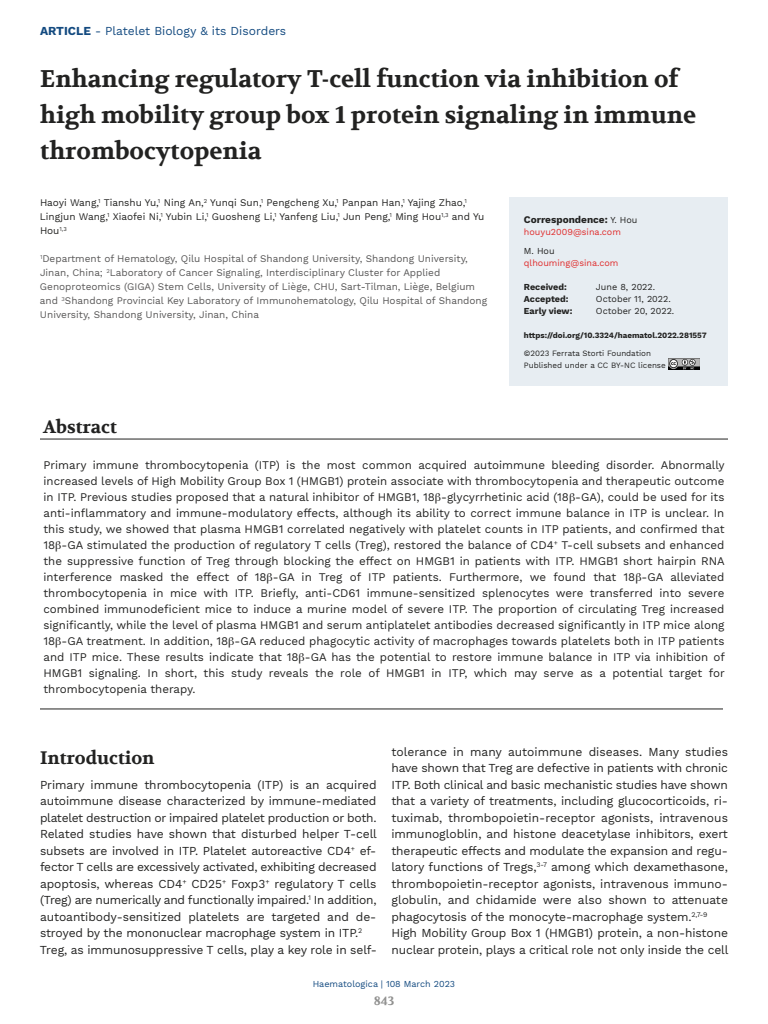
<style>
.page{position:relative;width:768px;height:1024px;background:#fff}
.page>*{position:absolute;margin:0;border:0;box-sizing:border-box;transform-origin:0 0}
.t1{font:700 24px/36px "Volkhov";color:#222221}
.t2{font:700 18px "Volkhov";color:#222221}
.t3{font:12px/16.5px "Work Sans";letter-spacing:-.01em;color:#222221}
.t4{font:12px "Work Sans";color:#134a80}
.t5{font:700 12px "Volkhov";color:#919190}
.t6{font:11.5px/16px "Work Sans";color:#222221;text-align:justify}
.t7{font:10px/14px "Work Sans";color:#585757}
.t8{font:10px/14px "Work Sans";color:#222221}
.t9{font:700 10px "Work Sans";color:#222221}
.t10{font:9px "Work Sans";color:#222221}
.t11{font:9px "Work Sans";color:#e02b2b}
.t12{font:700 9px "Work Sans";color:#222221}
.t13{font:9px "Work Sans";color:#134a80}
.t14{font:8px/12px "Work Sans";color:#222221}
.t15{font:700 8px "Work Sans";color:#222221}
.s1{font-weight:700}
.s2{font-weight:400;font-size:9px}
</style>
<div class="page">
<hr style="left:40px;top:439px;width:688px;height:1px;background:#222221">
<hr style="left:40px;top:709px;width:683px;height:1px;background:#222221">
<div style="left:510px;top:197px;width:218px;height:188px;background:#e7edf2"></div>
<img style="left:669px;top:358px;width:31px;height:11px">
<p class="t4" style="left:40px;top:24px;width:248px"><span class="s1">ARTICLE</span> - Platelet Biology &amp; its Disorders</p>
<h1 class="t1" style="left:40px;top:61px;width:657px">Enhancing regulatory T-cell function via inhibition of high mobility group box 1 protein signaling in immune thrombocytopenia</h1>
<p class="t8" style="left:40px;top:196px;width:446px">Haoyi Wang,<sup>1</sup> Tianshu Yu,<sup>1</sup> Ning An,<sup>2</sup> Yunqi Sun,<sup>1</sup> Pengcheng Xu,<sup>1</sup> Panpan Han,<sup>1</sup> Yajing Zhao,<sup>1<br></sup>Lingjun Wang,<sup>1</sup> Xiaofei Ni,<sup>1</sup> Yubin Li,<sup>1</sup> Guosheng Li,<sup>1</sup> Yanfeng Liu,<sup>1</sup> Jun Peng,<sup>1</sup> Ming Hou<sup>1,3</sup> and Yu<br>Hou<sup>1,3</sup></p>
<p class="t7" style="left:40px;top:252px;width:449px"><sup>1</sup>Department of Hematology, Qilu Hospital of Shandong University, Shandong University, Jinan, China; <sup>2</sup>Laboratory of Cancer Signaling, Interdisciplinary Cluster for Applied Genoproteomics (GIGA) Stem Cells, University of Liège, CHU, Sart-Tilman, Liège, Belgium and <sup>3</sup>Shandong Provincial Key Laboratory of Immunohematology, Qilu Hospital of Shandong University, Shandong University, Jinan, China</p>
<p class="t9" style="left:524px;top:213px;width:115px">Correspondence: <span class="s2">Y. Hou</span></p>
<p class="t11" style="left:524px;top:226px;width:99px">houyu2009@sina.com</p>
<p class="t10" style="left:524px;top:245px;width:32px">M. Hou</p>
<p class="t11" style="left:524px;top:257px;width:96px">qlhouming@sina.com</p>
<p class="t12" style="left:524px;top:281px;width:44px">Received:</p>
<p class="t10" style="left:596px;top:281px;width:61px">June 8, 2022.</p>
<p class="t12" style="left:524px;top:293px;width:46px">Accepted:</p>
<p class="t10" style="left:596px;top:293px;width:76px">October 11, 2022.</p>
<p class="t12" style="left:524px;top:305px;width:50px">Early view:</p>
<p class="t10" style="left:596px;top:305px;width:80px">October 20, 2022.</p>
<p class="t15" style="left:524px;top:330px;width:184px">https://doi.org/10.3324/haematol.2022.281557</p>
<p class="t14" style="left:524px;top:347px;width:143px">©2023 Ferrata Storti Foundation<br>Published under a CC BY-NC license</p>
<h2 class="t2" style="left:43px;top:415px;width:75px">Abstract</h2>
<p class="t6" style="left:44px;top:457px;width:683px">Primary immune thrombocytopenia (ITP) is the most common acquired autoimmune bleeding disorder. Abnormally increased levels of High Mobility Group Box 1 (HMGB1) protein associate with thrombocytopenia and therapeutic outcome in ITP. Previous studies proposed that a natural inhibitor of HMGB1, 18 -glycyrrhetinic acid (18 -GA), could be used for its anti-inflammatory and immune-modulatory effects, although its ability to correct immune balance in ITP is unclear. In this study, we showed that plasma HMGB1 correlated negatively with platelet counts in ITP patients, and confirmed that 18 -GA stimulated the production of regulatory T cells (Treg), restored the balance of CD4<sup>+</sup> T-cell subsets and enhanced the suppressive function of Treg through blocking the effect on HMGB1 in patients with ITP. HMGB1 short hairpin RNA interference masked the effect of 18 -GA in Treg of ITP patients. Furthermore, we found that 18 -GA alleviated thrombocytopenia in mice with ITP. Briefly, anti-CD61 immune-sensitized splenocytes were transferred into severe combined immunodeficient mice to induce a murine model of severe ITP. The proportion of circulating Treg increased significantly, while the level of plasma HMGB1 and serum antiplatelet antibodies decreased significantly in ITP mice along 18 -GA treatment. In addition, 18 -GA reduced phagocytic activity of macrophages towards platelets both in ITP patients and ITP mice. These results indicate that 18 -GA has the potential to restore immune balance in ITP via inhibition of HMGB1 signaling. In short, this study reveals the role of HMGB1 in ITP, which may serve as a potential target for thrombocytopenia therapy.</p>
<p class="t3" style="left:391px;top:743px;width:338px">tolerance in many autoimmune diseases. Many studies have shown that Treg are defective in patients with chronic ITP. Both clinical and basic mechanistic studies have shown that a variety of treatments, including glucocorticoids, ri&shy;tuximab, thrombopoietin-receptor agonists, intravenous immunogloblin, and histone deacetylase inhibitors, exert therapeutic effects and modulate the expansion and regu&shy;latory functions of Tregs,<sup>3-7</sup> among which dexamethasone, thrombopoietin-receptor agonists, intravenous immuno&shy;globulin, and chidamide were also shown to attenuate phagocytosis of the monocyte-macrophage system.<sup>2,7-9<br></sup>High Mobility Group Box 1 (HMGB1) protein, a non-histone nuclear protein, plays a critical role not only inside the cell</p>
<p class="t13" style="left:313px;top:979px;width:144px">Haematologica | 108 March 2023</p>
<p class="t5" style="left:374px;top:993px;width:22px">843</p>
<h2 class="t2" style="left:40px;top:746px;width:116px">Introduction</h2>
<p class="t3" style="left:40px;top:776px;width:338px">Primary immune thrombocytopenia (ITP) is an acquired autoimmune disease characterized by immune-mediated platelet destruction or impaired platelet production or both.<br>Related studies have shown that disturbed helper T-cell subsets are involved in ITP. Platelet autoreactive CD4<sup>+</sup> ef&shy;fector T cells are excessively activated, exhibiting decreased apoptosis, whereas CD4<sup>+</sup> CD25<sup>+</sup> Foxp3<sup>+</sup> regulatory T cells (Treg) are numerically and functionally impaired.<sup>1</sup> In addition, autoantibody-sensitized platelets are targeted and de&shy;stroyed by the mononuclear macrophage system in ITP.<sup>2<br></sup>Treg, as immunosuppressive T cells, play a key role in self-</p>
</div>
